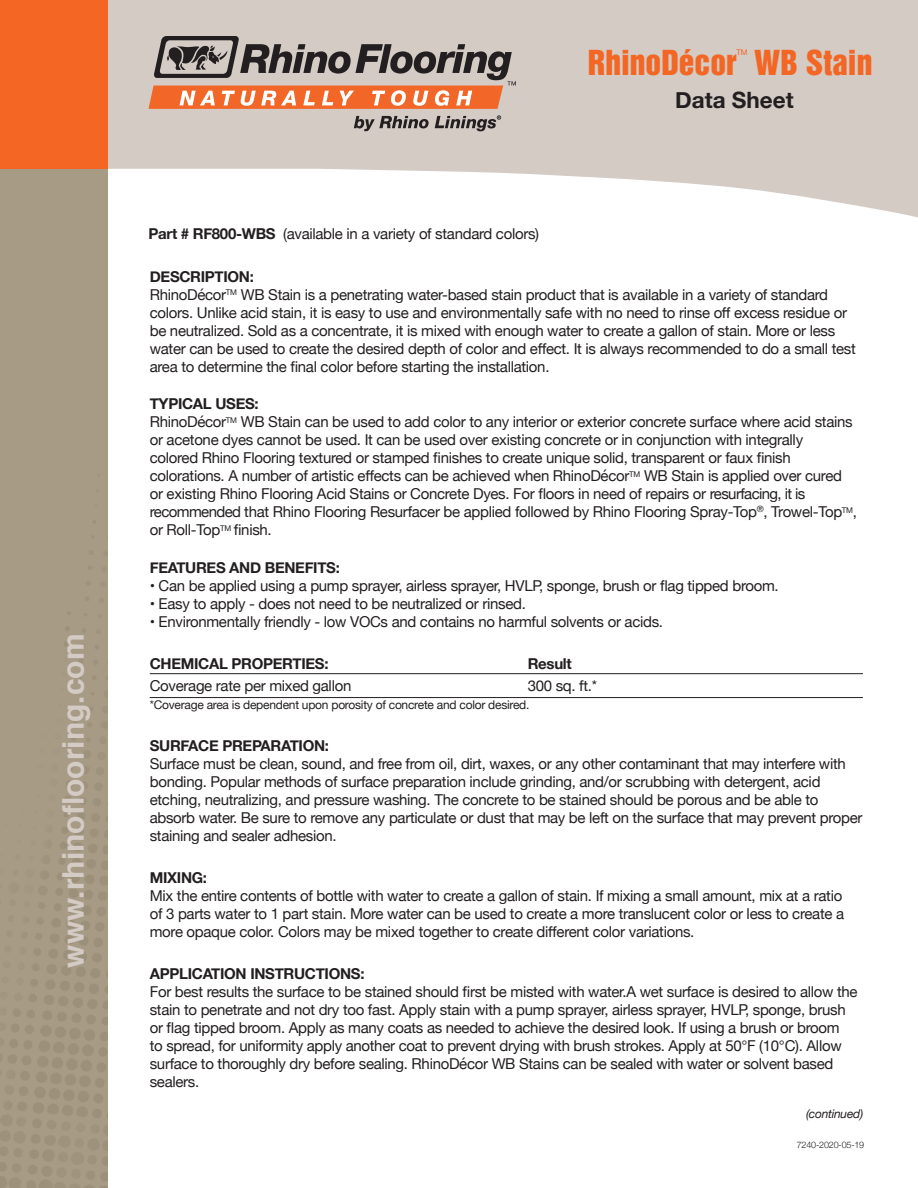
<style>
.page{position:relative;width:918px;height:1188px;background:#fff}
.page>*{position:absolute;margin:0;border:0;box-sizing:border-box;transform-origin:0 0}
.t1{font:31.5px "Helvetica Inserat LT Std";color:#f36623}
.t2{font:700 30px "Helvetica";color:#d3cbc4}
.t3{font:700 22.5px "Helvetica Neue";color:#231f20}
.t4{font:15px/18px "Helvetica Neue";letter-spacing:-.02em;color:#231f20}
.t5{font:700 15px "Helvetica Neue";letter-spacing:-.02em;color:#231f20}
.t6{font:12px "Helvetica Neue";letter-spacing:-.02em;color:#231f20}
.t7{font:italic 12px "Helvetica Neue";letter-spacing:-.02em;color:#231f20}
.t8{font:300 9px "Helvetica Neue";letter-spacing:-.02em;color:#231f20}
.t9{font:7.8px "Helvetica Neue";color:#f36623}
.s1{font-weight:700}
</style>
<div class="page">
<svg style="left:108px;top:0;width:810px;height:218px;fill:#d3cbc4"></svg>
<div style="left:0;top:0;width:108px;height:169px;background:#f36623"></div>
<hr style="left:150px;top:697px;width:713px;height:1px;background:#231f20">
<hr style="left:150px;top:673px;width:713px;height:1px;background:#231f20">
<svg style="left:148px;top:36px;width:368px;height:73px;background:#b7907e"></svg>
<svg style="left:354px;top:116px;width:75px;height:15px"></svg>
<svg style="left:435px;top:115px;width:66px;height:16px"></svg>
<h2 class="t2" style="left:49px;top:968px;width:335px;rotate:-90deg">www.rhinoflooring.com</h2>
<h1 class="t1" style="left:588px;top:43px;width:150px">RhinoDécor</h1>
<p class="t9" style="left:737px;top:47px;width:13px">TM</p>
<h1 class="t1" style="left:754px;top:43px;width:120px">WB Stain</h1>
<h3 class="t3" style="left:675px;top:83px;width:120px">Data Sheet</h3>
<p class="t4" style="left:148px;top:226px;width:392px"><span class="s1">Part # RF800-WBS</span> (available in a variety of standard colors)</p>
<p class="t4" style="left:150px;top:268px;width:708px"><span class="s1">DESCRIPTION:<br></span>RhinoDécor<sup>TM</sup> WB Stain is a penetrating water-based stain product that is available in a variety of standard colors. Unlike acid stain, it is easy to use and environmentally safe with no need to rinse off excess residue or be neutralized. Sold as a concentrate, it is mixed with enough water to create a gallon of stain. More or less water can be used to create the desired depth of color and effect. It is always recommended to do a small test area to determine the final color before starting the installation.</p>
<p class="t4" style="left:150px;top:396px;width:709px"><span class="s1">TYPICAL USES:<br></span>RhinoDécor<sup>TM</sup> WB Stain can be used to add color to any interior or exterior concrete surface where acid stains or acetone dyes cannot be used. It can be used over existing concrete or in conjunction with integrally<br>colored Rhino Flooring textured or stamped finishes to create unique solid, transparent or faux finish colorations. A number of artistic effects can be achieved when RhinoDécor<sup>TM</sup> WB Stain is applied over cured or existing Rhino Flooring Acid Stains or Concrete Dyes. For floors in need of repairs or resurfacing, it is recommended that Rhino Flooring Resurfacer be applied followed by Rhino Flooring Spray-Top<sup>®</sup>, Trowel-Top<sup>TM</sup>, or Roll-Top<sup>TM</sup> finish.</p>
<p class="t5" style="left:150px;top:556px;width:192px">FEATURES AND BENEFITS:</p>
<p class="t4" style="left:150px;top:577px;width:630px">• Can be applied using a pump sprayer, airless sprayer, HVLP, sponge, brush or flag tipped broom.</p>
<p class="t4" style="left:150px;top:595px;width:378px">• Easy to apply - does not need to be neutralized or rinsed.</p>
<p class="t4" style="left:150px;top:613px;width:515px">• Environmentally friendly - low VOCs and contains no harmful solvents or acids.</p>
<p class="t5" style="left:150px;top:652px;width:180px">CHEMICAL PROPERTIES:</p>
<p class="t5" style="left:528px;top:652px;width:46px">Result</p>
<p class="t4" style="left:150px;top:678px;width:203px">Coverage rate per mixed gallon</p>
<p class="t4" style="left:528px;top:678px;width:71px">300 sq. ft.*</p>
<p class="t6" style="left:150px;top:696px;width:381px">*Coverage area is dependent upon porosity of concrete and color desired.</p>
<p class="t5" style="left:150px;top:734px;width:181px">SURFACE PREPARATION:</p>
<p class="t4" style="left:150px;top:756px;width:714px">Surface must be clean, sound, and free from oil, dirt, waxes, or any other contaminant that may interfere with bonding. Popular methods of surface preparation include grinding, and/or scrubbing with detergent, acid etching, neutralizing, and pressure washing. The concrete to be stained should be porous and be able to absorb water. Be sure to remove any particulate or dust that may be left on the surface that may prevent proper staining and sealer adhesion.</p>
<p class="t5" style="left:150px;top:866px;width:59px">MIXING:</p>
<p class="t4" style="left:150px;top:888px;width:696px;text-align:justify">Mix the entire contents of bottle with water to create a gallon of stain. If mixing a small amount, mix at a ratio of 3 parts water to 1 part stain. More water can be used to create a more translucent color or less to create a more opaque color. Colors may be mixed together to create different color variations.</p>
<p class="t5" style="left:150px;top:962px;width:216px">APPLICATION INSTRUCTIONS:</p>
<p class="t4" style="left:150px;top:984px;width:709px">For best results the surface to be stained should first be misted with water.A wet surface is desired to allow the stain to penetrate and not dry too fast. Apply stain with a pump sprayer, airless sprayer, HVLP, sponge, brush or flag tipped broom. Apply as many coats as needed to achieve the desired look. If using a brush or broom<br>to spread, for uniformity apply another coat to prevent drying with brush strokes. Apply at 50°F (10°C). Allow surface to thoroughly dry before sealing. RhinoDécor WB Stains can be sealed with water or solvent based sealers.</p>
<p class="t7" style="left:806px;top:1105px;width:59px">(continued)</p>
<p class="t8" style="left:797px;top:1137px;width:69px">7240-2020-05-19</p>
</div>
